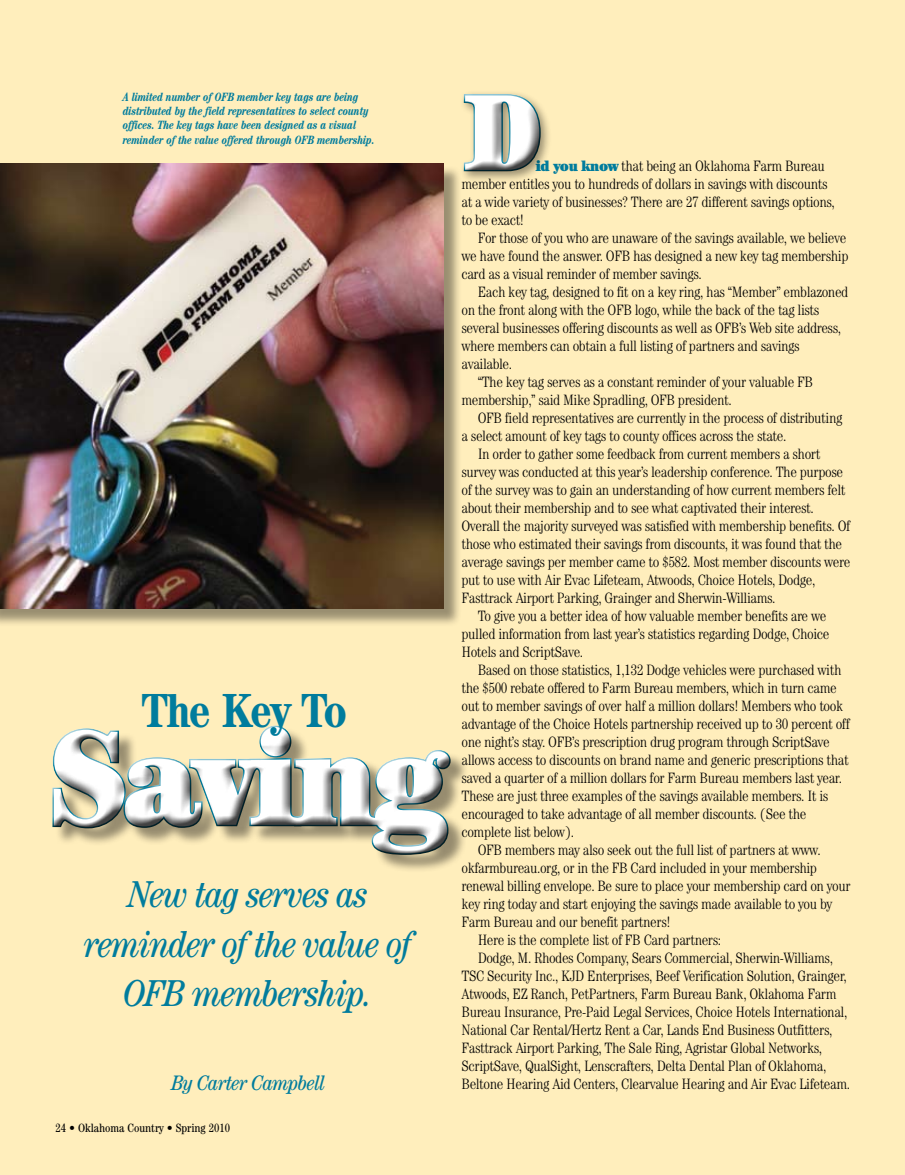
<style>
.page{position:relative;width:905px;height:1175px;background:#fff}
.page>*{position:absolute;margin:0;border:0;box-sizing:border-box;transform-origin:0 0}
.t1{font:ultra-condensed 135px "Century";letter-spacing:-.03em;color:#fff}
.t2{font:ultra-condensed 108px "Century";color:#fff}
.t3{font:700 condensed 48px "Century";letter-spacing:-.03em;color:#007c9d}
.t4{font:italic condensed 37.5px/49.5px "Century";letter-spacing:-.03em;color:#007c9d;text-align:center}
.t5{font:italic condensed 21px "Century";letter-spacing:-.03em;color:#007c9d}
.t6{font:300 condensed 15px/18px "Century";letter-spacing:-.03em;color:#000}
.t7{font:italic 700 condensed 12px/14.2px "Century";color:#007c9d;scale:.9 1}
.t8{font:condensed 12px "Century";color:#000}
.s1{font-weight:400;font-stretch:ultra-condensed;color:#007c9d}
</style>
<div class="page">
<div style="left:0;top:0;width:904px;height:1174px;background:#ffeebc"></div>
<div style="left:0;top:165px;width:462px;height:462px;background:#000;opacity:.4"></div>
<img style="left:0;top:163px;width:443px;height:445px">
<div style="left:55px;top:727px;width:414px;height:146px;background:#000;opacity:.41"></div>
<div style="left:43px;top:723px;width:418px;height:142px;background:#000;opacity:.75"></div>
<div style="left:459px;top:90px;width:93px;height:94px;background:#ffeebc"></div>
<div style="left:452px;top:83px;width:91px;height:96px;background:#fff;opacity:.75"></div>
<div style="left:454px;top:101px;width:97px;height:81px;background:#000;opacity:.75"></div>
<p class="t7" style="left:123px;top:89px;width:281px">A limited number of OFB member key tags are being distributed by the field representatives to select county offices. The key tags have been designed as a visual reminder of the value offered through OFB membership.</p>
<h2 class="t2" style="left:464px;top:69px;width:79px">D</h2>
<p class="t6" style="left:461px;top:156px;width:375px;text-indent:74px"><span class="s1">id you know</span> that being an Oklahoma Farm Bureau member entitles you to hundreds of dollars in savings with discounts at a wide variety of businesses? There are 27 different savings options, to be exact!</p>
<p class="t6" style="left:461px;top:228px;width:388px;text-indent:16px">For those of you who are unaware of the savings available, we believe we have found the answer. OFB has designed a new key tag membership card as a visual reminder of member savings.</p>
<p class="t6" style="left:477px;top:282px;width:372px">Each key tag, designed to fit on a key ring, has “Member” emblazoned</p>
<p class="t6" style="left:461px;top:300px;width:359px">on the front along with the OFB logo, while the back of the tag lists</p>
<p class="t6" style="left:461px;top:318px;width:381px">several businesses offering discounts as well as OFB’s Web site address,</p>
<p class="t6" style="left:461px;top:336px;width:340px">where members can obtain a full listing of partners and savings</p>
<p class="t6" style="left:461px;top:354px;width:52px">available.</p>
<p class="t6" style="left:477px;top:372px;width:337px">“The key tag serves as a constant reminder of your valuable FB</p>
<p class="t6" style="left:461px;top:390px;width:272px">membership,” said Mike Spradling, OFB president.</p>
<p class="t6" style="left:477px;top:408px;width:366px">OFB field representatives are currently in the process of distributing</p>
<p class="t6" style="left:461px;top:426px;width:326px">a select amount of key tags to county offices across the state.</p>
<p class="t6" style="left:477px;top:444px;width:344px">In order to gather some feedback from current members a short</p>
<p class="t6" style="left:461px;top:462px;width:383px">survey was conducted at this year’s leadership conference. The purpose</p>
<p class="t6" style="left:461px;top:480px;width:385px">of the survey was to gain an understanding of how current members felt</p>
<p class="t6" style="left:461px;top:498px;width:354px">about their membership and to see what captivated their interest.</p>
<p class="t6" style="left:461px;top:516px;width:390px">Overall the majority surveyed was satisfied with membership benefits. Of</p>
<p class="t6" style="left:461px;top:534px;width:382px">those who estimated their savings from discounts, it was found that the</p>
<p class="t6" style="left:461px;top:552px;width:390px">average savings per member came to $582. Most member discounts were</p>
<p class="t6" style="left:461px;top:570px;width:355px">put to use with Air Evac Lifeteam, Atwoods, Choice Hotels, Dodge,</p>
<p class="t6" style="left:461px;top:588px;width:315px">Fasttrack Airport Parking, Grainger and Sherwin-Williams.</p>
<p class="t6" style="left:477px;top:606px;width:350px">To give you a better idea of how valuable member benefits are we</p>
<p class="t6" style="left:461px;top:624px;width:369px">pulled information from last year’s statistics regarding Dodge, Choice</p>
<p class="t6" style="left:461px;top:642px;width:123px">Hotels and ScriptSave.</p>
<p class="t6" style="left:477px;top:660px;width:365px">Based on those statistics, 1,132 Dodge vehicles were purchased with</p>
<p class="t6" style="left:461px;top:678px;width:377px">the $500 rebate offered to Farm Bureau members, which in turn came</p>
<p class="t6" style="left:461px;top:696px;width:383px">out to member savings of over half a million dollars! Members who took</p>
<p class="t6" style="left:461px;top:714px;width:390px">advantage of the Choice Hotels partnership received up to 30 percent off</p>
<p class="t6" style="left:461px;top:732px;width:370px">one night’s stay. OFB’s prescription drug program through ScriptSave</p>
<p class="t6" style="left:461px;top:750px;width:389px">allows access to discounts on brand name and generic prescriptions that</p>
<p class="t6" style="left:461px;top:768px;width:382px">saved a quarter of a million dollars for Farm Bureau members last year.</p>
<p class="t6" style="left:461px;top:786px;width:368px">These are just three examples of the savings available members. It is</p>
<p class="t6" style="left:461px;top:804px;width:346px">encouraged to take advantage of all member discounts. (See the</p>
<p class="t6" style="left:461px;top:822px;width:114px">complete list below).</p>
<p class="t6" style="left:477px;top:840px;width:344px">OFB members may also seek out the full list of partners at www.</p>
<p class="t6" style="left:461px;top:858px;width:357px">okfarmbureau.org, or in the FB Card included in your membership</p>
<p class="t6" style="left:461px;top:876px;width:391px">renewal billing envelope. Be sure to place your membership card on your</p>
<p class="t6" style="left:461px;top:894px;width:372px">key ring today and start enjoying the savings made available to you by</p>
<p class="t6" style="left:461px;top:912px;width:210px">Farm Bureau and our benefit partners!</p>
<p class="t6" style="left:477px;top:930px;width:245px">Here is the complete list of FB Card partners:</p>
<p class="t6" style="left:477px;top:948px;width:357px">Dodge, M. Rhodes Company, Sears Commercial, Sherwin-Williams,</p>
<p class="t6" style="left:461px;top:966px;width:387px">TSC Security Inc., KJD Enterprises, Beef Verification Solution, Grainger,</p>
<p class="t6" style="left:461px;top:984px;width:376px">Atwoods, EZ Ranch, PetPartners, Farm Bureau Bank, Oklahoma Farm</p>
<p class="t6" style="left:461px;top:1002px;width:387px">Bureau Insurance, Pre-Paid Legal Services, Choice Hotels International,</p>
<p class="t6" style="left:461px;top:1020px;width:372px">National Car Rental/Hertz Rent a Car, Lands End Business Outfitters,</p>
<p class="t6" style="left:461px;top:1038px;width:362px">Fasttrack Airport Parking, The Sale Ring, Agristar Global Networks,</p>
<p class="t6" style="left:461px;top:1056px;width:366px">ScriptSave, QualSight, Lenscrafters, Delta Dental Plan of Oklahoma,</p>
<p class="t6" style="left:461px;top:1074px;width:390px">Beltone Hearing Aid Centers, Clearvalue Hearing and Air Evac Lifeteam.</p>
<h3 class="t3" style="left:141px;top:682px;width:207px">The Key To</h3>
<h1 class="t1" style="left:51px;top:698px;width:399px">Saving</h1>
<h3 class="t4" style="left:85px;top:869px;width:329px">New tag serves as reminder of the value of<br>OFB membership.</h3>
<h3 class="t5" style="left:172px;top:1071px;width:155px">By Carter Campbell</h3>
<p class="t8" style="left:56px;top:1120px;width:176px">24 • Oklahoma Country • Spring 2010</p>
</div>
